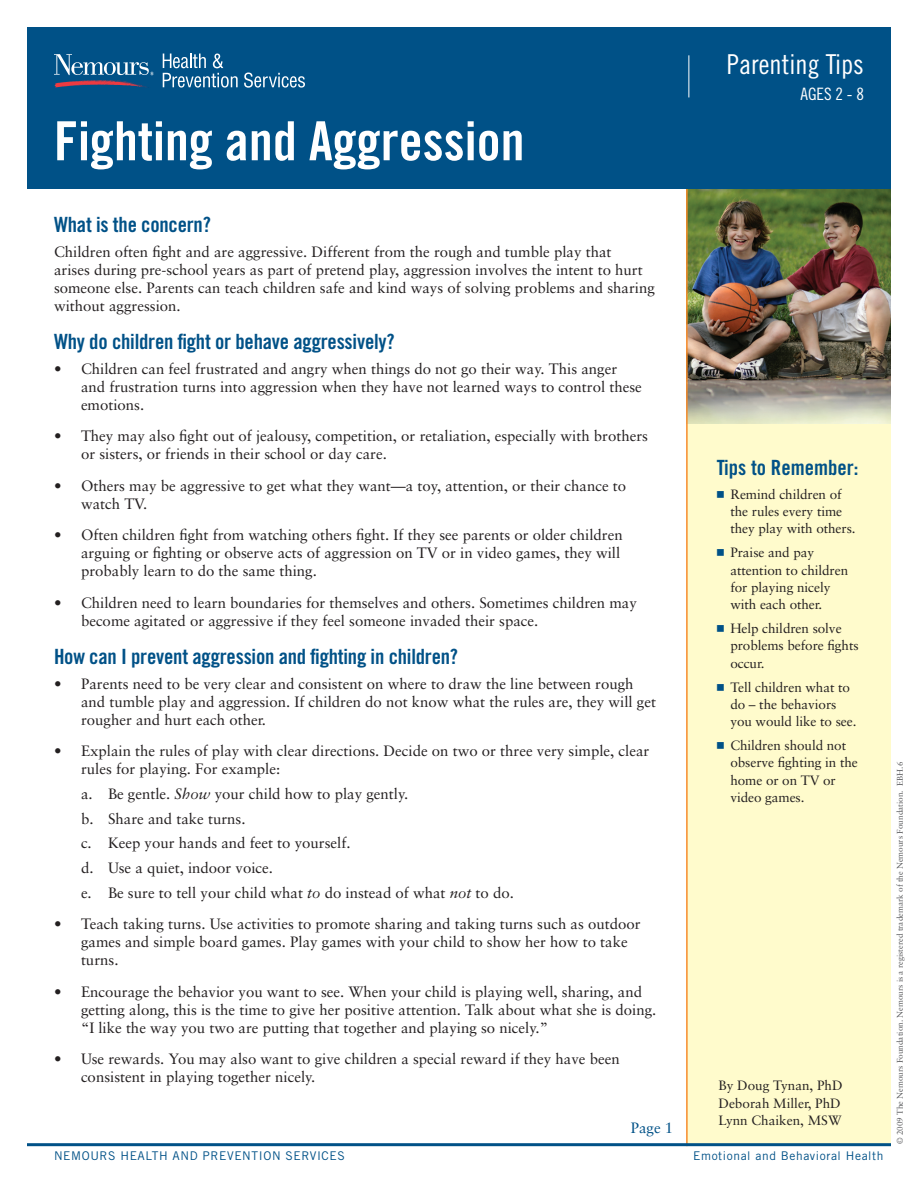
<style>
.page{position:relative;width:918px;height:1188px;background:#fff}
.page>*{position:absolute;margin:0;border:0;box-sizing:border-box;transform-origin:0 0}
.bulletcopy{font:54px "Trade Gothic LT Std Bd Cn 20";color:#fff}
.bulletcopy-2{font:27.45px "Trade Gothic LT Std Cn 18";color:#fff}
.body_paragraph_style{font:21px "Trade Gothic Bold Cond Twenty";letter-spacing:-.01em;color:#005187}
.bulletcopy-3{font:17.1px "Trade Gothic LT Std Cn 18";color:#fff}
.body_paragraph_style-2{font:15px/18px "Sabon";color:#231f20}
.t1{font:15px "Sabon";color:#005187}
.t2{font:13.5px/17.2px "Sabon";letter-spacing:-.005em;color:#231f20}
.t3{font:12px "Trade Gothic";letter-spacing:.05em;color:#005187}
.bulletcopy-4{font:8.25px "Sabon";color:#57585a}
.s1{font-style:italic}
.s2{font-family:"Universal Newswith Comm Pi";color:#005187}
</style>
<div class="page">
<div style="left:688px;top:181px;width:203px;height:964px;background:#fffbcc"></div>
<img style="left:688px;top:189px;width:203px;height:235px">
<hr style="left:686px;top:170px;width:2px;height:976px;background:#f68c2b">
<div style="left:27px;top:27px;width:864px;height:162px;background:#005187"></div>
<hr style="left:688px;top:55px;width:1px;height:42px;background:#fff">
<hr style="left:27px;top:1143px;width:864px;height:3px;background:#005187">
<svg style="left:54px;top:54px;width:100px;height:34px"></svg>
<svg style="left:163px;top:54px;width:75px;height:34px"></svg>
<svg style="left:244px;top:73px;width:61px;height:15px"></svg>
<p class="bulletcopy" style="left:54px;top:108px;width:472px">Fighting and Aggression</p>
<p class="bulletcopy-2" style="left:727px;top:48px;width:139px">Parenting Tips</p>
<p class="bulletcopy-3" style="left:801px;top:83px;width:65px">AGES 2 - 8</p>
<p class="body_paragraph_style" style="left:54px;top:212px;width:158px">What is the concern?</p>
<p class="body_paragraph_style-2" style="left:54px;top:242px;width:602px">Children often fight and are aggressive. Different from the rough and tumble play that<br>arises during pre-school years as part of pretend play, aggression involves the intent to hurt someone else. Parents can teach children safe and kind ways of solving problems and sharing without aggression.</p>
<p class="body_paragraph_style" style="left:54px;top:329px;width:342px">Why do children fight or behave aggressively?</p>
<p class="body_paragraph_style-2" style="left:81px;top:359px;width:562px;text-indent:-27px">• Children can feel frustrated and angry when things do not go their way. This anger and frustration turns into aggression when they have not learned ways to control these emotions.</p>
<p class="body_paragraph_style-2" style="left:81px;top:427px;width:569px;text-indent:-27px">• They may also fight out of jealousy, competition, or retaliation, especially with brothers or sisters, or friends in their school or day care.</p>
<p class="body_paragraph_style-2" style="left:81px;top:476px;width:547px;text-indent:-27px">• Others may be aggressive to get what they want—a toy, attention, or their chance to watch TV.</p>
<p class="body_paragraph_style-2" style="left:81px;top:526px;width:543px;text-indent:-27px">• Often children fight from watching others fight. If they see parents or older children arguing or fighting or observe acts of aggression on TV or in video games, they will probably learn to do the same thing.</p>
<p class="body_paragraph_style-2" style="left:81px;top:593px;width:557px;text-indent:-27px">• Children need to learn boundaries for themselves and others. Sometimes children may become agitated or aggressive if they feel someone invaded their space.</p>
<p class="body_paragraph_style" style="left:54px;top:644px;width:406px">How can I prevent aggression and fighting in children?</p>
<p class="body_paragraph_style-2" style="left:81px;top:674px;width:577px;text-indent:-27px">• Parents need to be very clear and consistent on where to draw the line between rough and tumble play and aggression. If children do not know what the rules are, they will get rougher and hurt each other.</p>
<p class="body_paragraph_style-2" style="left:81px;top:742px;width:570px;text-indent:-27px">• Explain the rules of play with clear directions. Decide on two or three very simple, clear rules for playing. For example:</p>
<p class="body_paragraph_style-2" style="left:81px;top:785px;width:329px">a. Be gentle. <span class="s1">Show</span> your child how to play gently.</p>
<p class="body_paragraph_style-2" style="left:81px;top:809px;width:166px">b. Share and take turns.</p>
<p class="body_paragraph_style-2" style="left:81px;top:834px;width:271px">c. Keep your hands and feet to yourself.</p>
<p class="body_paragraph_style-2" style="left:81px;top:859px;width:194px">d. Use a quiet, indoor voice.</p>
<p class="body_paragraph_style-2" style="left:81px;top:884px;width:434px">e. Be sure to tell your child what <span class="s1">to</span> do instead of what <span class="s1">not</span> to do.</p>
<p class="body_paragraph_style-2" style="left:81px;top:915px;width:561px;text-indent:-27px">• Teach taking turns. Use activities to promote sharing and taking turns such as outdoor games and simple board games. Play games with your child to show her how to take turns.</p>
<p class="body_paragraph_style-2" style="left:81px;top:983px;width:577px;text-indent:-27px">• Encourage the behavior you want to see. When your child is playing well, sharing, and getting along, this is the time to give her positive attention. Talk about what she is doing. “I like the way you two are putting that together and playing so nicely.”</p>
<p class="body_paragraph_style-2" style="left:81px;top:1050px;width:540px;text-indent:-27px">• Use rewards. You may also want to give children a special reward if they have been consistent in playing together nicely.</p>
<p class="t1" style="left:631px;top:1119px;width:44px">Page 1</p>
<p class="body_paragraph_style" style="left:717px;top:455px;width:143px">Tips to Remember:</p>
<p class="t2" style="left:730px;top:486px;width:127px;text-indent:-14px"><span class="s2">N</span> Remind children of the rules every time they play with others.</p>
<p class="t2" style="left:730px;top:544px;width:119px;text-indent:-14px"><span class="s2">N</span> Praise and pay attention to children for playing nicely with each other.</p>
<p class="t2" style="left:730px;top:620px;width:130px;text-indent:-14px"><span class="s2">N</span> Help children solve problems before fights occur.</p>
<p class="t2" style="left:730px;top:678px;width:128px;text-indent:-14px"><span class="s2">N</span> Tell children what to do – the behaviors you would like to see.</p>
<p class="t2" style="left:730px;top:737px;width:129px;text-indent:-14px"><span class="s2">N</span> Children should not observe fighting in the home or on TV or video games.</p>
<p class="t2" style="left:718px;top:1077px;width:126px">By Doug Tynan, PhD<br>Deborah Miller, PhD</p>
<p class="t2" style="left:718px;top:1111px;width:125px">Lynn Chaiken, MSW</p>
<p class="t3" style="left:54px;top:1149px;width:292px">NEMOURS HEALTH AND PREVENTION SERVICES</p>
<p class="t3" style="left:693px;top:1149px;width:192px">Emotional and Behavioral Health</p>
<p class="bulletcopy-4" style="left:895px;top:1144px;width:384px;rotate:-90deg">© 2009 The Nemours Foundation. Nemours is a registered trademark of the Nemours Foundation. EBH.6</p>
</div>
